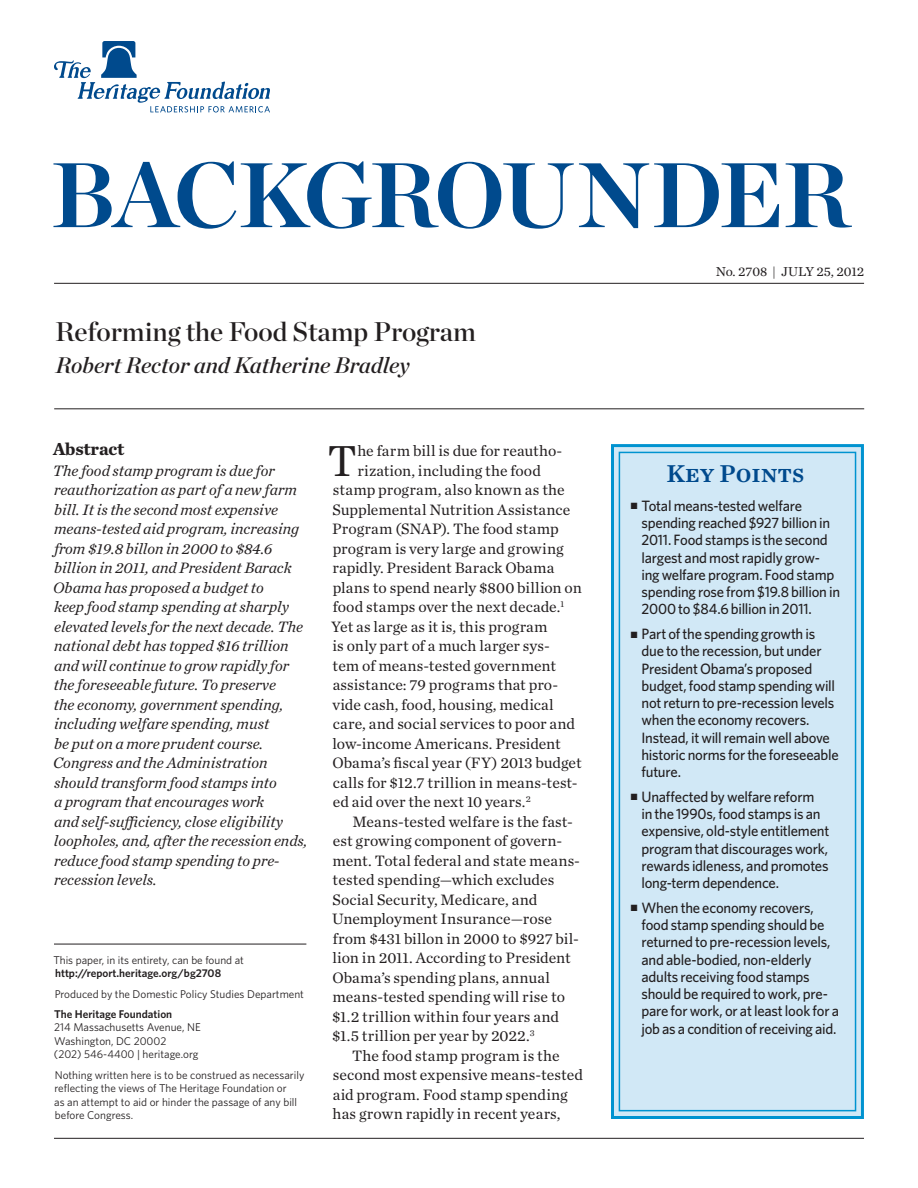
<style>
.page{position:relative;width:918px;height:1188px;background:#fff}
.page>*{position:absolute;margin:0;border:0;box-sizing:border-box;transform-origin:0 0}
.t1{font:91.5px "Chronicle Display Bold SC800";letter-spacing:-.03em;color:#004a8d}
.Body_text-1st_para{font:45.45px "Chronicle Text G1";color:#231f20}
.t2{font:27px "Chronicle Display Semi";color:#231f20}
.t3{font:25.5px "Chronicle Text G1 Semi";color:#004a8d}
.Author_byline{font:italic 22.5px "Chronicle Display Semi";color:#231f20}
.Heading1{font:700 18px "Chronicle Text G1";letter-spacing:-.005em;color:#231f20}
.Abstract{font:italic 15.75px/19.5px "Chronicle Text G1";color:#231f20}
.Body_text-1st_para-2{font:15.75px "Chronicle Text G1";letter-spacing:.005em;color:#231f20}
.Body_Text{font:15.75px/19.5px "Chronicle Text G1";letter-spacing:.005em;color:#231f20}
.t4{font:500 15px/17.2px "Whitney";letter-spacing:-.015em;color:#231f20}
.t5{font:13.5px "Chronicle Text G1";color:#231f20}
.Info_Box{font:11.25px/13.5px "Whitney";color:#231f20}
.t6{font:600 11.25px "Whitney";color:#231f20}
</style>
<div class="page">
<div style="left:611px;top:444px;width:253px;height:675px;background:#d1e8f6;border:3px solid #0093d0"></div>
<div style="left:619px;top:452px;width:237px;height:659px;border:2px solid #0093d0"></div>
<svg style="left:54px;top:41px;width:216px;height:71px"></svg>
<hr style="left:54px;top:1138px;width:810px;height:1px;background:#231f20">
<hr style="left:54px;top:283px;width:810px;height:1px;background:#231f20">
<hr style="left:54px;top:409px;width:810px;height:1px;background:#231f20">
<hr style="left:54px;top:944px;width:252px;height:1px;background:#231f20">
<h1 class="t1" style="left:51px;top:121px;width:801px">BACKGROUNDER</h1>
<p class="t2" style="left:55px;top:311px;width:422px">Reforming the Food Stamp Program</p>
<p class="Author_byline" style="left:55px;top:347px;width:356px">Robert Rector and Katherine Bradley</p>
<h1 class="Heading1" style="left:53px;top:435px;width:73px">Abstract</h1>
<p class="Abstract" style="left:53px;top:460px;width:256px">The food stamp program is due for reauthorization as part of a new farm bill. It is the second most expensive means-tested aid program, increasing from $19.8 billon in 2000 to $84.6 billion in 2011, and President Barack Obama has proposed a budget to<br>keep food stamp spending at sharply elevated levels for the next decade. The national debt has topped $16 trillion and will continue to grow rapidly for the foreseeable future. To preserve<br>the economy, government spending, including welfare spending, must<br>be put on a more prudent course.<br>Congress and the Administration should transform food stamps into<br>a program that encourages work<br>and self-sufficiency, close eligibility loopholes, and, after the recession ends, reduce food stamp spending to pre&shy;recession levels.</p>
<p class="Info_Box" style="left:53px;top:953px;width:192px">This paper, in its entirety, can be found at</p>
<p class="t6" style="left:55px;top:966px;width:168px">http://report.heritage.org/bg2708</p>
<p class="Info_Box" style="left:55px;top:987px;width:251px">Produced by the Domestic Policy Studies Department</p>
<p class="t6" style="left:54px;top:1006px;width:120px">The Heritage Foundation</p>
<p class="Info_Box" style="left:54px;top:1020px;width:148px">214 Massachusetts Avenue, NE</p>
<p class="Info_Box" style="left:54px;top:1034px;width:114px">Washington, DC 20002</p>
<p class="Info_Box" style="left:54px;top:1047px;width:146px">(202) 546-4400 | heritage.org</p>
<p class="Info_Box" style="left:54px;top:1068px;width:252px">Nothing written here is to be construed as necessarily reflecting the views of The Heritage Foundation or<br>as an attempt to aid or hinder the passage of any bill before Congress.</p>
<p class="Body_text-1st_para" style="left:328px;top:426px;width:31px">T</p>
<p class="Body_text-1st_para-2" style="left:357px;top:439px;width:206px">he farm bill is due for reautho-</p>
<p class="Body_text-1st_para-2" style="left:357px;top:458px;width:185px">rization, including the food</p>
<p class="Body_text-1st_para-2" style="left:333px;top:478px;width:233px">stamp program, also known as the</p>
<p class="Body_text-1st_para-2" style="left:333px;top:497px;width:239px">Supplemental Nutrition Assistance</p>
<p class="Body_text-1st_para-2" style="left:332px;top:517px;width:228px">Program (SNAP). The food stamp</p>
<p class="Body_text-1st_para-2" style="left:333px;top:536px;width:232px">program is very large and growing</p>
<p class="Body_text-1st_para-2" style="left:333px;top:556px;width:223px">rapidly. President Barack Obama</p>
<p class="Body_text-1st_para-2" style="left:333px;top:575px;width:251px">plans to spend nearly $800 billion on</p>
<p class="Body_text-1st_para-2" style="left:333px;top:595px;width:233px">food stamps over the next decade.<sup>1</sup></p>
<p class="Body_text-1st_para-2" style="left:331px;top:614px;width:218px">Yet as large as it is, this program</p>
<p class="Body_text-1st_para-2" style="left:333px;top:634px;width:219px">is only part of a much larger sys-</p>
<p class="Body_text-1st_para-2" style="left:333px;top:653px;width:225px">tem of means-tested government</p>
<p class="Body_text-1st_para-2" style="left:333px;top:673px;width:227px">assistance: 79 programs that pro-</p>
<p class="Body_text-1st_para-2" style="left:332px;top:692px;width:223px">vide cash, food, housing, medical</p>
<p class="Body_text-1st_para-2" style="left:333px;top:712px;width:244px">care, and social services to poor and</p>
<p class="Body_text-1st_para-2" style="left:333px;top:731px;width:230px">low-income Americans. President</p>
<p class="Body_text-1st_para-2" style="left:332px;top:751px;width:251px">Obama’s fiscal year (FY) 2013 budget</p>
<p class="Body_text-1st_para-2" style="left:333px;top:770px;width:246px">calls for $12.7 trillion in means-test-</p>
<p class="Body_text-1st_para-2" style="left:333px;top:790px;width:199px">ed aid over the next 10 years.<sup>2</sup></p>
<p class="Body_Text" style="left:332px;top:811px;width:249px;text-indent:20px">Means-tested welfare is the fast&shy;est growing component of govern&shy;ment. Total federal and state means&shy;tested spending—which excludes Social Security, Medicare, and Unemployment Insurance—rose from $431 billon in 2000 to $927 bil&shy;lion in 2011. According to President Obama’s spending plans, annual means-tested spending will rise to $1.2 trillion within four years and $1.5 trillion per year by 2022.<sup>3</sup></p>
<p class="Body_Text" style="left:333px;top:1045px;width:252px;text-indent:20px">The food stamp program is the second most expensive means-tested aid program. Food stamp spending has grown rapidly in recent years,</p>
<p class="t5" style="left:716px;top:262px;width:150px">No. 2708 | July 25, 2012</p>
<h3 class="t3" style="left:666px;top:454px;width:139px">Key Points</h3>
<p class="t4" style="left:641px;top:497px;width:200px;text-indent:-10px">■ Total means-tested welfare spending reached $927 billion in<br>2011. Food stamps is the second largest and most rapidly grow&shy;ing welfare program. Food stamp spending rose from $19.8 billion in<br>2000 to $84.6 billion in 2011.</p>
<p class="t4" style="left:641px;top:625px;width:199px;text-indent:-10px">■ Part of the spending growth is due to the recession, but under<br>President Obama’s proposed budget, food stamp spending will not return to pre-recession levels when the economy recovers.<br>Instead, it will remain well above historic norms for the foreseeable future.</p>
<p class="t4" style="left:641px;top:788px;width:189px;text-indent:-10px">■ Unaffected by welfare reform<br>in the 1990s, food stamps is an expensive, old-style entitlement program that discourages work, rewards idleness, and promotes long-term dependence.</p>
<p class="t4" style="left:641px;top:899px;width:199px;text-indent:-10px">■ When the economy recovers, food stamp spending should be returned to pre-recession levels, and able-bodied, non-elderly adults receiving food stamps should be required to work, pre&shy;pare for work, or at least look for a job as a condition of receiving aid.</p>
</div>
